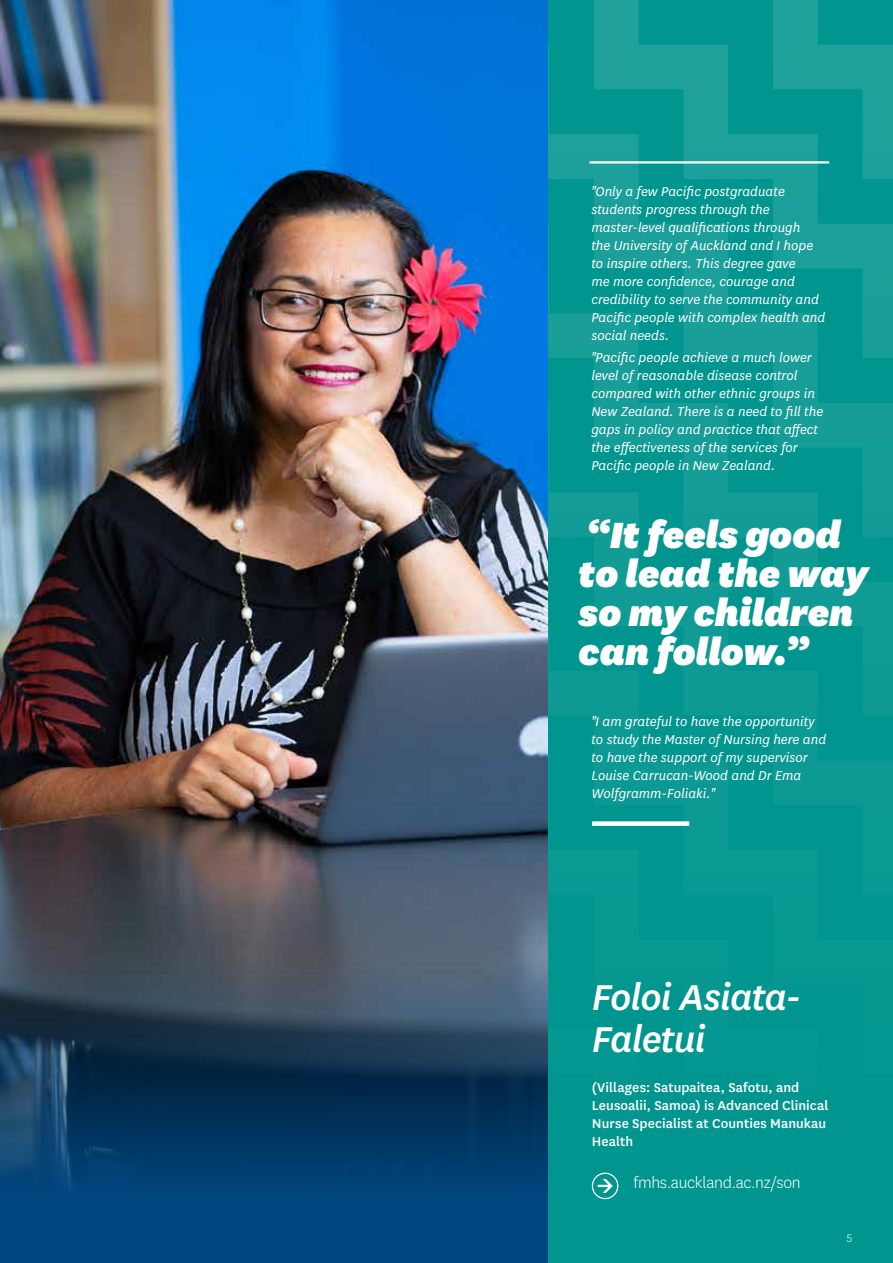
<style>
.page{position:relative;width:893px;height:1263px;background:#fff}
.page>*{position:absolute;margin:0;border:0;box-sizing:border-box;transform-origin:0 0}
.t1{font:italic 900 42.75px/39px "National";color:#fff}
.t2{font:italic 500 42px/42px "National";letter-spacing:-.025em;color:#fff}
.t3{font:300 18px "National";letter-spacing:-.015em;color:#fff}
.t4{font:italic 15px/18px "National";color:#fff}
.t5{font:500 15px/18px "National";letter-spacing:.005em;color:#fff}
.t6{font:300 12.75px "National";color:#fff}
</style>
<div class="page">
<img style="left:0;top:0;width:549px;height:905px">
<svg style="left:0;top:905px;width:549px;height:358px;background:#1d4466"></svg>
<div style="left:550px;top:1253px;width:178px;height:10px;background:#00958f"></div>
<div style="left:549px;top:604px;width:344px;height:649px;background:#00958f"></div>
<svg style="left:594px;top:604px;width:299px;height:470px;background:#059690"></svg>
<svg style="left:773px;top:604px;width:120px;height:291px;background:#079791"></svg>
<svg style="left:728px;top:448px;width:165px;height:156px;background:#089892"></svg>
<svg style="left:550px;top:448px;width:178px;height:156px;background:#089892"></svg>
<svg style="left:549px;top:448px;width:1px;height:156px"></svg>
<svg style="left:549px;top:0;width:344px;height:448px;background:#0a9893"></svg>
<svg style="left:594px;top:0;width:299px;height:268px;background:#0f9a95"></svg>
<svg style="left:773px;top:0;width:120px;height:89px;background:#169d97"></svg>
<div style="left:592px;top:1172px;width:26px;height:27px;border:1px solid #fff;border-radius:50%"></div>
<svg style="left:597px;top:1179px;width:16px;height:14px"></svg>
<div style="left:592px;top:821px;width:97px;height:5px;background:#fff"></div>
<hr style="left:589px;top:161px;width:240px;height:3px;background:#fff">
<p class="t4" style="left:591px;top:182px;width:235px">"Only a few Pacific postgraduate students progress through the master-level qualifications through<br>the University of Auckland and I hope to inspire others. This degree gave<br>me more confidence, courage and credibility to serve the community and Pacific people with complex health and social needs.</p>
<p class="t4" style="left:591px;top:348px;width:233px">"Pacific people achieve a much lower level of reasonable disease control compared with other ethnic groups in New Zealand. There is a need to fill the gaps in policy and practice that affect the effectiveness of the services for Pacific people in New Zealand.</p>
<h1 class="t1" style="left:579px;top:513px;width:291px">“It feels good to lead the way so my children can follow.”</h1>
<p class="t4" style="left:591px;top:712px;width:236px">"I am grateful to have the opportunity to study the Master of Nursing here and to have the support of my supervisor Louise Carrucan-Wood and Dr Ema Wolfgramm-Foliaki."</p>
<h2 class="t2" style="left:592px;top:974px;width:211px">Foloi Asiata-<br>Faletui</h2>
<p class="t5" style="left:592px;top:1077px;width:238px">(Villages: Satupaitea, Safotu, and<br>Leusoalii, Samoa) is Advanced Clinical<br>Nurse Specialist at Counties Manukau<br>Health</p>
<p class="t3" style="left:633px;top:1172px;width:169px">fmhs.auckland.ac.nz/son</p>
<p class="t6" style="left:846px;top:1230px;width:9px">5</p>
</div>
